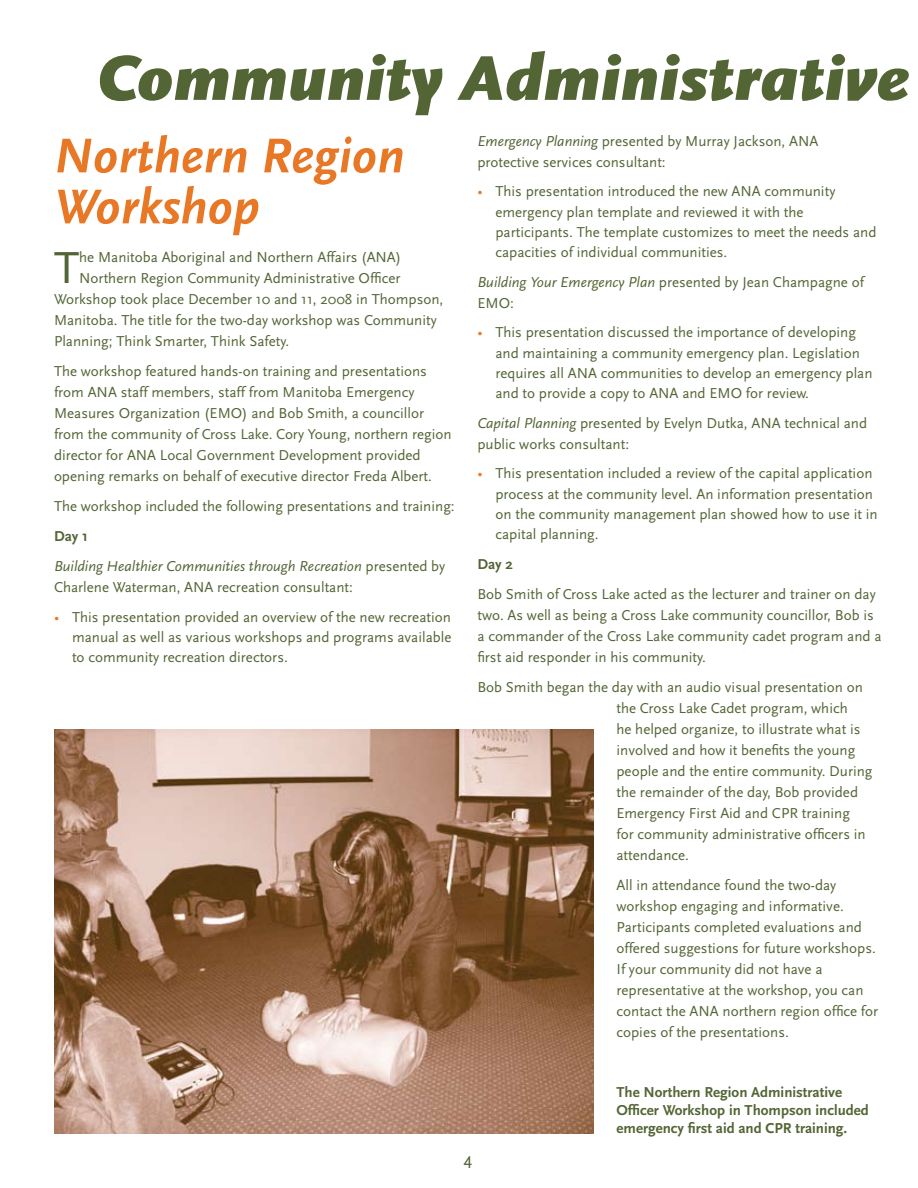
<style>
.page{position:relative;width:918px;height:1188px;background:#fff}
.page>*{position:absolute;margin:0;border:0;box-sizing:border-box;transform-origin:0 0}
.t1{font:italic 900 66px "Scala Sans";color:#536535}
.t2{font:italic 700 51px/51px "Scala Sans LF";color:#e87726}
.t3{font:46.8px "Scala Sans";color:#536535}
.t4{font:18px "Scala Sans LF";color:#536535}
.t5{font:15px/21px "Scala Sans";color:#536535}
.t6{font:700 15px/18px "Scala Sans LF";color:#536535}
.t7{font:italic 15px "Scala Sans LF";color:#536535}
.t8{font:700 15px "Scala Sans";color:#536535}
.s1{font-family:"Scala Sans";font-style:normal}
.s2{color:#e87726}
.s3{font-family:"Scala Sans LF";font-style:italic}
</style>
<div class="page">
<img style="left:55px;top:730px;width:538px;height:403px">
<h1 class="t1" style="left:98px;top:42px;width:813px">Community Administrative</h1>
<h2 class="t2" style="left:54px;top:132px;width:352px">Northern Region<br>Workshop</h2>
<h3 class="t3" style="left:54px;top:243px;width:27px">T</h3>
<p class="t5" style="left:79px;top:247px;width:324px">he Manitoba Aboriginal and Northern Affairs (ANA)</p>
<p class="t5" style="left:79px;top:268px;width:323px">Northern Region Community Administrative Officer</p>
<p class="t5" style="left:54px;top:289px;width:391px">Workshop took place December 10 and 11, 2008 in Thompson,</p>
<p class="t5" style="left:54px;top:310px;width:384px">Manitoba. The title for the two-day workshop was Community</p>
<p class="t5" style="left:54px;top:331px;width:237px">Planning; Think Smarter, Think Safety.</p>
<p class="t5" style="left:54px;top:361px;width:399px">The workshop featured hands-on training and presentations from ANA staff members, staff from Manitoba Emergency Measures Organization (EMO) and Bob Smith, a councillor from the community of Cross Lake. Cory Young, northern region director for ANA Local Government Development provided opening remarks on behalf of executive director Freda Albert.</p>
<p class="t5" style="left:54px;top:496px;width:402px">The workshop included the following presentations and training:</p>
<p class="t8" style="left:54px;top:528px;width:35px">Day 1</p>
<p class="t7" style="left:54px;top:558px;width:393px">Building Healthier Communities through Recreation <span class="s1">presented by</span></p>
<p class="t5" style="left:54px;top:577px;width:301px">Charlene Waterman, ANA recreation consultant:</p>
<p class="t5" style="left:72px;top:607px;width:381px;line-height:20.2px;text-align:justify;text-indent:-18px"><span class="s2">•</span> This presentation provided an overview of the new recreation manual as well as various workshops and programs available to community recreation directors.</p>
<p class="t5" style="left:477px;top:131px;width:342px"><span class="s3">Emergency Planning</span> presented by Murray Jackson, ANA protective services consultant:</p>
<p class="t5" style="left:495px;top:182px;width:383px;line-height:20.2px;text-indent:-18px"><span class="s2">•</span> This presentation introduced the new ANA community emergency plan template and reviewed it with the participants. The template customizes to meet the needs and capacities of individual communities.</p>
<p class="t5" style="left:477px;top:272px;width:388px"><span class="s3">Building Your Emergency Plan</span> presented by Jean Champagne of<br>EMO:</p>
<p class="t5" style="left:495px;top:323px;width:379px;line-height:20.2px;text-indent:-18px"><span class="s2">•</span> This presentation discussed the importance of developing and maintaining a community emergency plan. Legislation requires all ANA communities to develop an emergency plan and to provide a copy to ANA and EMO for review.</p>
<p class="t5" style="left:477px;top:413px;width:391px"><span class="s3">Capital Planning</span> presented by Evelyn Dutka, ANA technical and public works consultant:</p>
<p class="t5" style="left:495px;top:464px;width:384px;line-height:20.2px;text-indent:-18px"><span class="s2">•</span> This presentation included a review of the capital application process at the community level. An information presentation on the community management plan showed how to use it in capital planning.</p>
<p class="t8" style="left:477px;top:556px;width:37px">Day 2</p>
<p class="t5" style="left:477px;top:584px;width:406px">Bob Smith of Cross Lake acted as the lecturer and trainer on day two. As well as being a Cross Lake community councillor, Bob is a commander of the Cross Lake community cadet program and a first aid responder in his community.</p>
<p class="t5" style="left:617px;top:677px;width:258px;text-indent:-139px">Bob Smith began the day with an audio visual presentation on the Cross Lake Cadet program, which<br>he helped organize, to illustrate what is involved and how it benefits the young people and the entire community. During the remainder of the day, Bob provided Emergency First Aid and CPR training<br>for community administrative officers in attendance.</p>
<p class="t5" style="left:617px;top:875px;width:263px">All in attendance found the two-day workshop engaging and informative.<br>Participants completed evaluations and offered suggestions for future workshops.<br>If your community did not have a representative at the workshop, you can contact the ANA northern region office for copies of the presentations.</p>
<p class="t4" style="left:463px;top:1153px;width:10px">4</p>
<p class="t6" style="left:616px;top:1083px;width:254px">The Northern Region Administrative<br>Officer Workshop in Thompson included emergency first aid and CPR training.</p>
</div>
